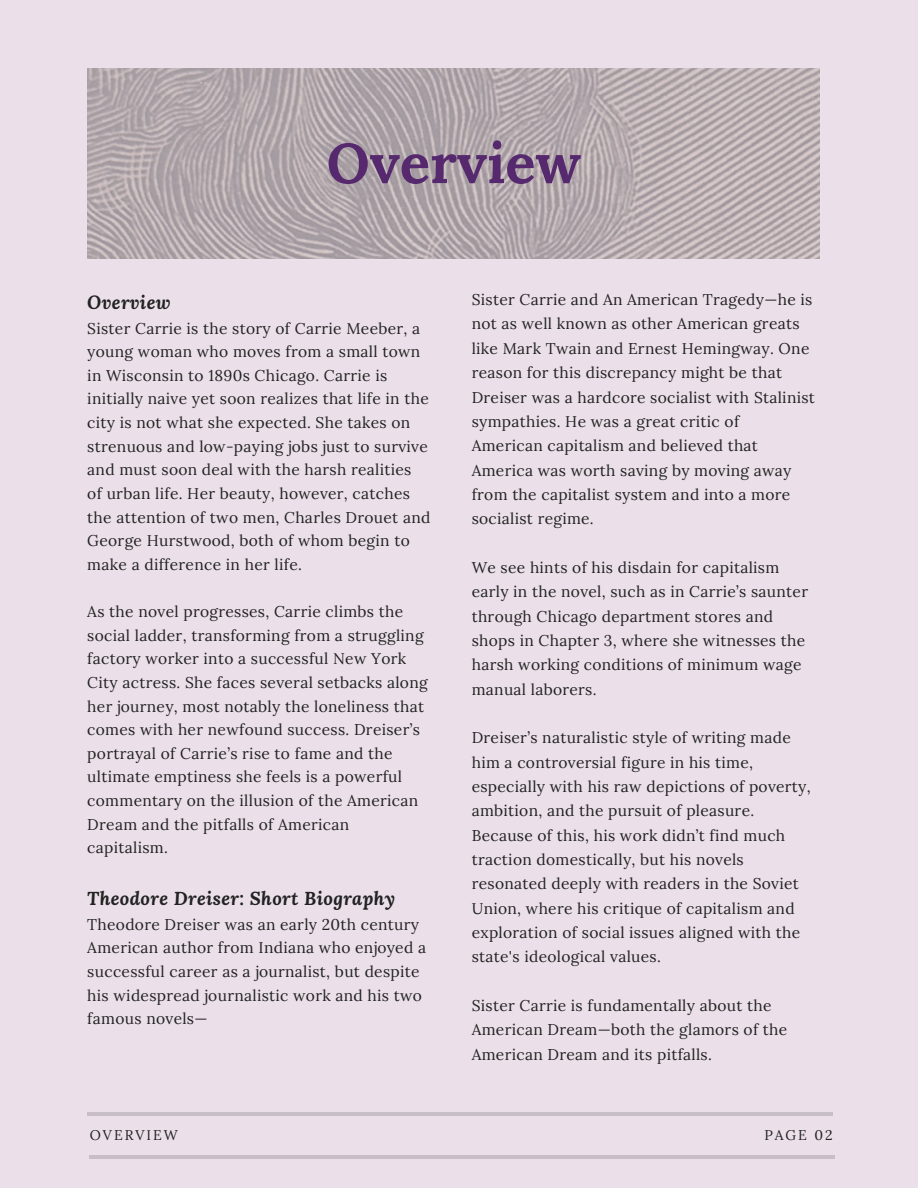
<style>
.page{position:relative;width:918px;height:1188px;background:#ebe0ea}
.page>*{position:absolute;margin:0;border:0;box-sizing:border-box;transform-origin:0 0}
.t1{font:700 55.95px "Lora";color:#56296e}
.t2{font:italic 700 18.6px "Lora";letter-spacing:.02em;color:#222}
.t3{font:15.6px/24.3px "Lora";letter-spacing:.02em;color:#222}
.t4{font:13.95px "Lora";letter-spacing:.14em;color:#222}
.s1{font-style:normal}
</style>
<div class="page">
<img style="left:87px;top:68px;width:733px;height:191px">
<hr style="left:87px;top:1112px;width:746px;height:4px;background:#c7bec7">
<hr style="left:89px;top:1155px;width:746px;height:4px;background:#c7bec7">
<p class="t1" style="left:327px;top:127px;width:256px">Overview</p>
<h1 class="t2" style="left:87px;top:290px;width:85px">Overview</h1>
<h1 class="t3" style="left:87px;top:316px;width:345px;line-height:23.7px">Sister Carrie is the story of Carrie Meeber, a young woman who moves from a small town in Wisconsin to 1890s Chicago. Carrie is initially naive yet soon realizes that life in the city is not what she expected. She takes on strenuous and low-paying jobs just to survive and must soon deal with the harsh realities<br>of urban life. Her beauty, however, catches the attention of two men, Charles Drouet and George Hurstwood, both of whom begin to make a difference in her life.</h1>
<h2 class="t3" style="left:87px;top:600px;width:342px;line-height:23.7px">As the novel progresses, Carrie climbs the social ladder, transforming from a struggling factory worker into a successful New York City actress. She faces several setbacks along her journey, most notably the loneliness that comes with her newfound success. Dreiser’s portrayal of Carrie’s rise to fame and the ultimate emptiness she feels is a powerful commentary on the illusion of the American Dream and the pitfalls of American capitalism.</h2>
<h2 class="t2" style="left:87px;top:886px;width:310px">Theodore Dreiser<span class="s1">:</span> Short Biography</h2>
<h2 class="t3" style="left:87px;top:912px;width:340px;line-height:23.7px">Theodore Dreiser was an early 20th century American author from Indiana who enjoyed a successful career as a journalist, but despite his widespread journalistic work and his two famous novels—</h2>
<h2 class="t3" style="left:472px;top:287px;width:345px">Sister Carrie and An American Tragedy—he is not as well known as other American greats like Mark Twain and Ernest Hemingway. One reason for this discrepancy might be that Dreiser was a hardcore socialist with Stalinist sympathies. He was a great critic of<br>American capitalism and believed that America was worth saving by moving away from the capitalist system and into a more socialist regime.</h2>
<h2 class="t3" style="left:472px;top:555px;width:338px">We see hints of his disdain for capitalism early in the novel, such as in Carrie’s saunter through Chicago department stores and shops in Chapter 3, where she witnesses the harsh working conditions of minimum wage manual laborers.</h2>
<h2 class="t3" style="left:472px;top:725px;width:341px">Dreiser’s naturalistic style of writing made him a controversial figure in his time, especially with his raw depictions of poverty, ambition, and the pursuit of pleasure.<br>Because of this, his work didn’t find much traction domestically, but his novels resonated deeply with readers in the Soviet Union, where his critique of capitalism and exploration of social issues aligned with the state's ideological values.</h2>
<h2 class="t3" style="left:472px;top:993px;width:317px">Sister Carrie is fundamentally about the<br>American Dream—both the glamors of the<br>American Dream and its pitfalls.</h2>
<h2 class="t4" style="left:90px;top:1125px;width:89px">OVERVIEW</h2>
<p class="t4" style="left:764px;top:1125px;width:70px">PAGE 02</p>
</div>
